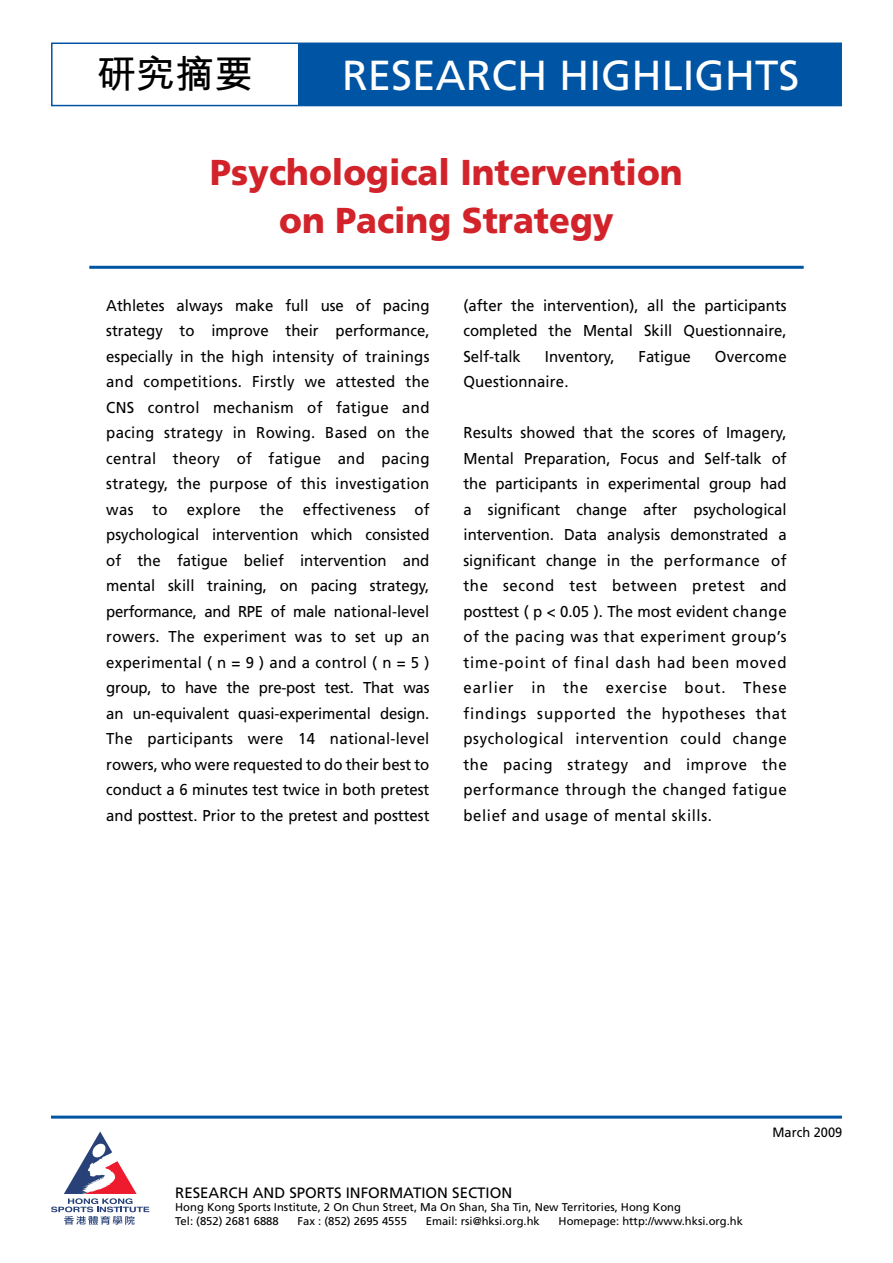
<style>
.page{position:relative;width:893px;height:1263px;background:#fff}
.page>*{position:absolute;margin:0;border:0;box-sizing:border-box;transform-origin:0 0}
.t1{font:42px "Frutiger";color:#fff}
.t2{font:700 39px "M Hei";color:#000}
.t3{font:900 36px/48px "Frutiger";color:#d2232a;text-align:center;scale:.95 1}
.t4{font:15.75px/25.5px "Frutiger";color:#000;text-align:justify;scale:.95 1}
.t5{font:15px "Frutiger";color:#000}
.t6{font:13.5px "Frutiger";color:#000;scale:.95 1}
.t7{font:11.25px/13.5px "Frutiger";color:#000}
</style>
<div class="page">
<div style="left:298px;top:43px;width:543px;height:63px;background:#0054a4"></div>
<svg style="left:51px;top:1131px;width:98px;height:94px"></svg>
<div style="left:51px;top:43px;width:791px;height:63px;border:2px solid #0054a4"></div>
<hr style="left:51px;top:1115px;width:791px;height:3px;background:#0054a4">
<hr style="left:89px;top:266px;width:715px;height:3px;background:#0054a4">
<h2 class="t2" style="left:97px;top:54px;width:157px">研究摘要</h2>
<h1 class="t1" style="left:342px;top:51px;width:459px">RESEARCH HIGHLIGHTS</h1>
<h3 class="t3" style="left:210px;top:148px;width:499px">Psychological Intervention on Pacing Strategy</h3>
<p class="t4" style="left:106px;top:292px;width:342px">Athletes always make full use of pacing strategy to improve their performance, especially in the high intensity of trainings and competitions. Firstly we attested the CNS control mechanism of fatigue and pacing strategy in Rowing. Based on the central theory of fatigue and pacing strategy, the purpose of this investigation was to explore the effectiveness of psychological intervention which consisted of the fatigue belief intervention and mental skill training, on pacing strategy, performance, and RPE of male national-level rowers. The experiment was to set up an experimental ( n = 9 ) and a control ( n = 5 ) group, to have the pre-post test. That was an un-equivalent quasi-experimental design.<br>The participants were 14 national-level rowers, who were requested to do their best to conduct a 6 minutes test twice in both pretest and posttest. Prior to the pretest and posttest</p>
<p class="t4" style="left:463px;top:292px;width:342px">(after the intervention), all the participants completed the Mental Skill Questionnaire, Self-talk</p>
<p class="t4" style="left:545px;top:343px;width:75px">Inventory,</p>
<p class="t4" style="left:638px;top:343px;width:57px">Fatigue</p>
<p class="t4" style="left:715px;top:343px;width:77px">Overcome</p>
<p class="t4" style="left:463px;top:369px;width:112px">Questionnaire.</p>
<p class="t4" style="left:463px;top:420px;width:342px">Results showed that the scores of Imagery, Mental Preparation, Focus and Self-talk of the participants in experimental group had a significant change after psychological intervention. Data analysis demonstrated a significant change in the performance of the second test between pretest and posttest ( p &lt; 0.05 ). The most evident change of the pacing was that experiment group’s time-point of final dash had been moved earlier in the exercise bout. These findings supported the hypotheses that psychological intervention could change the pacing strategy and improve the performance through the changed fatigue belief and usage of mental skills.</p>
<p class="t5" style="left:175px;top:1184px;width:338px">RESEARCH AND SPORTS INFORMATION SECTION</p>
<p class="t7" style="left:175px;top:1200px;width:507px">Hong Kong Sports Institute, 2 On Chun Street, Ma On Shan, Sha Tin, New Territories, Hong Kong<br>Tel: (852) 2681 6888</p>
<p class="t7" style="left:298px;top:1214px;width:111px">Fax : (852) 2695 4555</p>
<p class="t7" style="left:426px;top:1214px;width:116px">Email: rsi@hksi.org.hk</p>
<p class="t7" style="left:559px;top:1214px;width:186px">Homepage: http://www.hksi.org.hk</p>
<p class="t6" style="left:772px;top:1125px;width:75px">March 2009</p>
</div>
